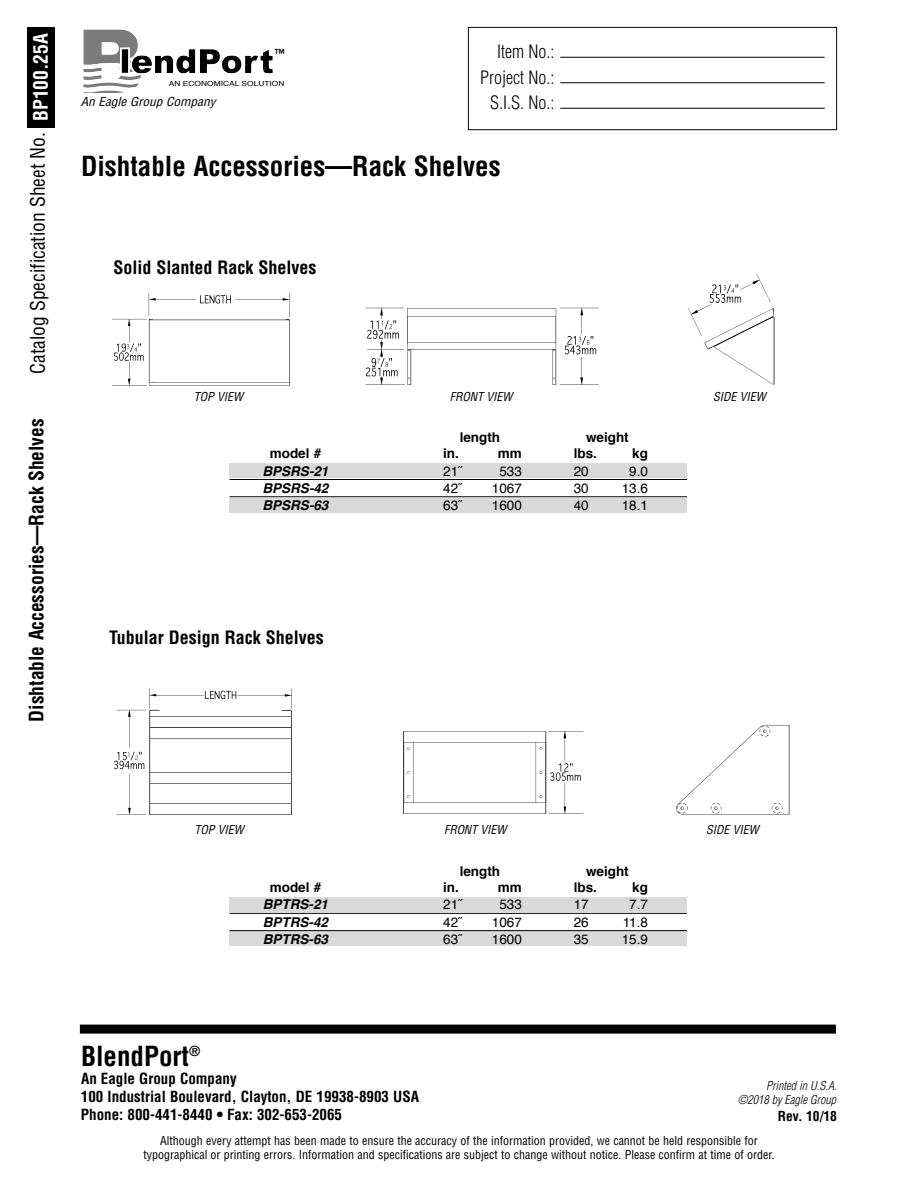
<style>
.page{position:relative;width:918px;height:1188px;background:#fff}
.page>*{position:absolute;margin:0;border:0;box-sizing:border-box;transform-origin:0 0}
.t1{font:700 condensed 27px "Helvetica";color:#000}
.t2{font:condensed 19.5px "Helvetica";color:#000}
.t3{font:700 condensed 19.5px "Helvetica";color:#000}
.t4{font:700 condensed 18px "Helvetica";color:#000}
.t5{font:300 condensed 18px/25.5px "Helvetica";color:#000;text-align:right}
.t6{font:700 condensed 15px/18px "Helvetica";color:#000}
.t7{font:13.5px "Helvetica";color:#000}
.t8{font:700 13.5px "Helvetica";color:#000}
.t9{font:italic 700 13.5px "Helvetica";color:#000}
.t10{font:700 condensed 13.5px "Helvetica";color:#000}
.t11{font:italic condensed 12.15px "Helvetica";color:#000;scale:1.1 1}
.t12{font:700 condensed 12.15px "Helvetica";color:#000}
.t13{font:condensed 12px/13.5px "Helvetica";color:#000;text-align:center}
.t14{font:italic condensed 12px "Helvetica";color:#000}
.t15{font:italic 300 condensed 12px/14.4px "Helvetica";color:#000;text-align:right}
.t16{font:7.05px "Helvetica";color:#000;scale:1.2 1}
.s1{font-weight:700;color:#fff}
</style>
<div class="page">
<img style="left:83px;top:30px;width:102px;height:50px">
<div style="left:80px;top:1025px;width:756px;height:9px;background:#000"></div>
<div style="left:27px;top:27px;width:28px;height:100px;background:#000"></div>
<div style="left:468px;top:27px;width:369px;height:103px;border:1px solid #000"></div>
<hr style="left:560px;top:82px;width:265px;height:1px;background:#000">
<hr style="left:560px;top:57px;width:265px;height:1px;background:#000">
<hr style="left:560px;top:108px;width:265px;height:1px;background:#000">
<div style="left:230px;top:464px;width:457px;height:14px;background:#d9d9d9"></div>
<div style="left:230px;top:498px;width:457px;height:14px;background:#d9d9d9"></div>
<hr style="left:230px;top:479px;width:457px;height:1px;background:#000">
<hr style="left:230px;top:496px;width:457px;height:1px;background:#000">
<div style="left:230px;top:897px;width:457px;height:15px;background:#d9d9d9"></div>
<div style="left:230px;top:932px;width:457px;height:14px;background:#d9d9d9"></div>
<hr style="left:230px;top:913px;width:457px;height:1px;background:#000">
<hr style="left:230px;top:930px;width:457px;height:1px;background:#000">
<img style="left:112px;top:292px;width:178px;height:94px">
<img style="left:365px;top:307px;width:234px;height:78px">
<img style="left:688px;top:273px;width:87px;height:112px">
<img style="left:114px;top:688px;width:178px;height:127px">
<img style="left:403px;top:731px;width:181px;height:83px">
<img style="left:676px;top:725px;width:114px;height:90px">
<h2 class="t2" style="left:27px;top:374px;width:342px;rotate:-90deg">Catalog Specification Sheet No. <span class="s1">BP100.25A</span></h2>
<h2 class="t3" style="left:25px;top:722px;width:305px;rotate:-90deg">Dishtable Accessories—Rack Shelves</h2>
<p class="t12" style="left:275px;top:47px;width:12px">™</p>
<p class="t16" style="left:169px;top:81px;width:98px">AN ECONOMICAL SOLUTION</p>
<p class="t11" style="left:81px;top:95px;width:124px">An Eagle Group Company</p>
<h3 class="t5" style="left:480px;top:39px;width:76px">Item No.:<br>Project No.:<br>S.I.S. No.:</h3>
<h1 class="t1" style="left:81px;top:150px;width:421px">Dishtable Accessories—Rack Shelves</h1>
<h3 class="t4" style="left:114px;top:257px;width:204px">Solid Slanted Rack Shelves</h3>
<p class="t14" style="left:194px;top:390px;width:51px">TOP VIEW</p>
<p class="t14" style="left:450px;top:390px;width:64px">FRONT VIEW</p>
<p class="t14" style="left:713px;top:390px;width:54px">SIDE VIEW</p>
<p class="t8" style="left:460px;top:432px;width:42px">length</p>
<p class="t8" style="left:586px;top:432px;width:44px">weight</p>
<p class="t8" style="left:270px;top:448px;width:53px">model #</p>
<p class="t8" style="left:443px;top:448px;width:17px">in.</p>
<p class="t8" style="left:498px;top:448px;width:26px">mm</p>
<p class="t8" style="left:574px;top:448px;width:25px">lbs.</p>
<p class="t8" style="left:632px;top:448px;width:17px">kg</p>
<p class="t9" style="left:262px;top:465px;width:68px">BPSRS-21</p>
<p class="t7" style="left:443px;top:465px;width:21px">21˝</p>
<p class="t7" style="left:499px;top:465px;width:24px">533</p>
<p class="t7" style="left:574px;top:465px;width:17px">20</p>
<p class="t7" style="left:629px;top:465px;width:20px">9.0</p>
<p class="t9" style="left:262px;top:482px;width:68px">BPSRS-42</p>
<p class="t7" style="left:443px;top:482px;width:21px">42˝</p>
<p class="t7" style="left:492px;top:482px;width:32px">1067</p>
<p class="t7" style="left:574px;top:482px;width:17px">30</p>
<p class="t7" style="left:622px;top:482px;width:28px">13.6</p>
<p class="t9" style="left:262px;top:500px;width:68px">BPSRS-63</p>
<p class="t7" style="left:443px;top:500px;width:21px">63˝</p>
<p class="t7" style="left:492px;top:500px;width:32px">1600</p>
<p class="t7" style="left:574px;top:500px;width:17px">40</p>
<p class="t7" style="left:622px;top:500px;width:28px">18.1</p>
<h3 class="t4" style="left:109px;top:627px;width:216px">Tubular Design Rack Shelves</h3>
<p class="t14" style="left:195px;top:822px;width:51px">TOP VIEW</p>
<p class="t14" style="left:444px;top:822px;width:64px">FRONT VIEW</p>
<p class="t14" style="left:706px;top:822px;width:54px">SIDE VIEW</p>
<p class="t8" style="left:460px;top:866px;width:42px">length</p>
<p class="t8" style="left:586px;top:866px;width:44px">weight</p>
<p class="t8" style="left:270px;top:882px;width:53px">model #</p>
<p class="t8" style="left:443px;top:882px;width:17px">in.</p>
<p class="t8" style="left:498px;top:882px;width:26px">mm</p>
<p class="t8" style="left:574px;top:882px;width:25px">lbs.</p>
<p class="t8" style="left:632px;top:882px;width:17px">kg</p>
<p class="t9" style="left:263px;top:899px;width:67px">BPTRS-21</p>
<p class="t7" style="left:443px;top:899px;width:21px">21˝</p>
<p class="t7" style="left:499px;top:899px;width:24px">533</p>
<p class="t7" style="left:574px;top:899px;width:17px">17</p>
<p class="t7" style="left:629px;top:899px;width:20px">7.7</p>
<p class="t9" style="left:263px;top:916px;width:67px">BPTRS-42</p>
<p class="t7" style="left:443px;top:916px;width:21px">42˝</p>
<p class="t7" style="left:492px;top:916px;width:32px">1067</p>
<p class="t7" style="left:574px;top:916px;width:17px">26</p>
<p class="t7" style="left:623px;top:916px;width:27px">11.8</p>
<p class="t9" style="left:263px;top:934px;width:67px">BPTRS-63</p>
<p class="t7" style="left:443px;top:934px;width:21px">63˝</p>
<p class="t7" style="left:492px;top:934px;width:32px">1600</p>
<p class="t7" style="left:574px;top:934px;width:17px">35</p>
<p class="t7" style="left:622px;top:934px;width:28px">15.9</p>
<h1 class="t1" style="left:81px;top:1041px;width:121px">BlendPort<sup>®</sup></h1>
<p class="t6" style="left:81px;top:1070px;width:340px">An Eagle Group Company<br>100 Industrial Boulevard, Clayton, DE 19938-8903 USA<br>Phone: 800-441-8440 • Fax: 302-653-2065</p>
<p class="t15" style="left:738px;top:1079px;width:100px">Printed in U.S.A. ©2018 by Eagle Group</p>
<p class="t10" style="left:778px;top:1109px;width:61px">Rev. 10/18</p>
<p class="t13" style="left:143px;top:1134px;width:633px">Although every attempt has been made to ensure the accuracy of the information provided, we cannot be held responsible for typographical or printing errors. Information and specifications are subject to change without notice. Please confirm at time of order.</p>
</div>
